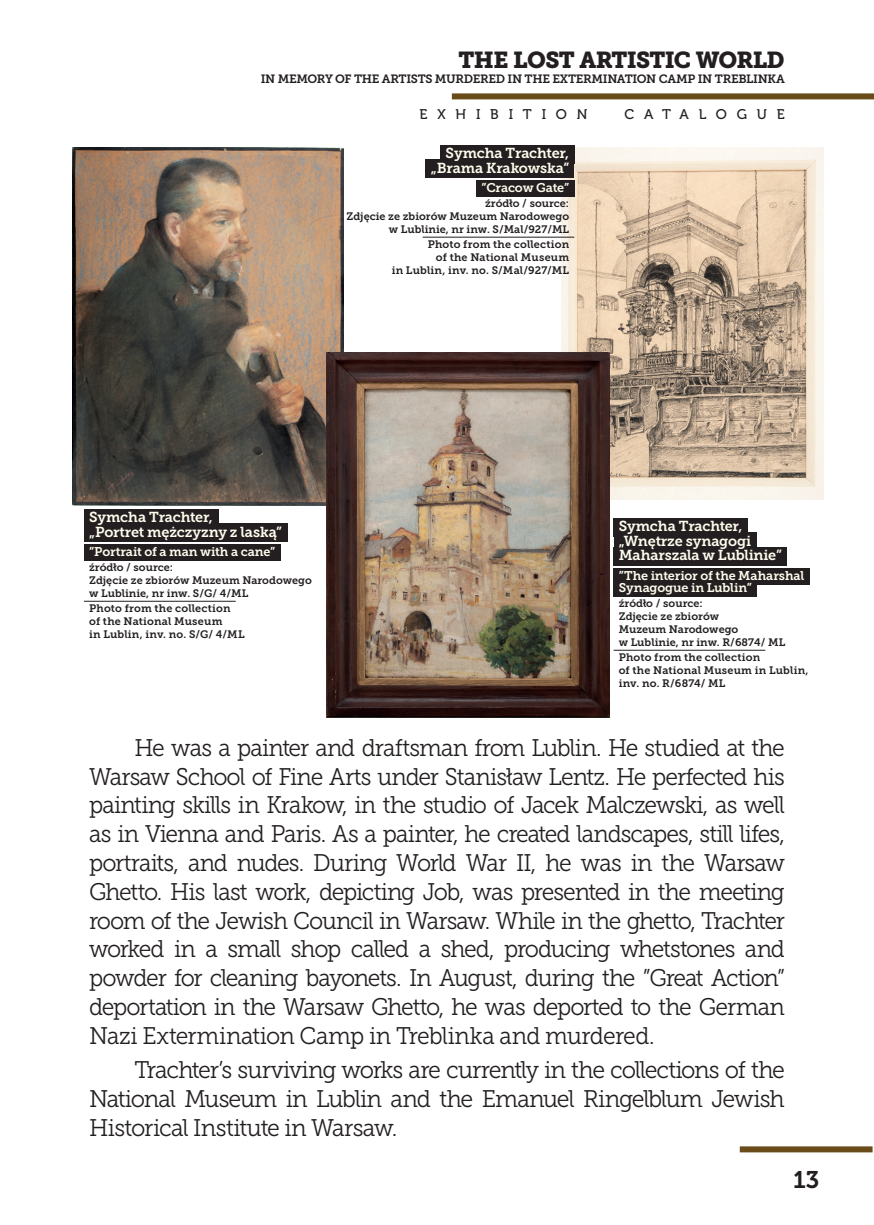
<style>
.page{position:relative;width:874px;height:1225px;background:#fff}
.page>*{position:absolute;margin:0;border:0;box-sizing:border-box;transform-origin:0 0}
.t1{font:24px/28.8px "Museo Slab 300";letter-spacing:-.03em;color:#231f20;text-align:justify;scale:.95 1}
.t2{font:24px/28.8px "Museo Slab 300";letter-spacing:-.03em;color:#231f20;text-align:justify;scale:.96 1}
.t3{font:24px "Museo 700";color:#231f20}
.t4{font:23px "Museo Slab 900";letter-spacing:-.03em;color:#231f20}
.t5{font:14.4px/14.4px "Museo Slab 700";letter-spacing:-.01em;color:#fffdee}
.t6{font:14px "Museo 500";letter-spacing:.7em;color:#231f20}
.t7{font:12.6px/12.6px "Museo Slab 700";letter-spacing:-.01em;color:#fffdee}
.t8{font:12px "Museo Slab 700";letter-spacing:-.025em;color:#231f20}
.t9{font:10.8px/13px "Museo Slab 700";color:#231f20}
</style>
<div class="page">
<div style="left:451px;top:93px;width:422px;height:6px;background:#6a4b1a"></div>
<div style="left:739px;top:1146px;width:133px;height:6px;background:#6a4b1a"></div>
<img style="left:561px;top:147px;width:261px;height:352px">
<div style="left:613px;top:518px;width:134px;height:18px;background:#231f20"></div>
<div style="left:613px;top:532px;width:143px;height:19px;background:#231f20"></div>
<div style="left:613px;top:547px;width:173px;height:18px;background:#231f20"></div>
<div style="left:613px;top:567px;width:196px;height:17px;background:#231f20"></div>
<div style="left:613px;top:580px;width:143px;height:17px;background:#231f20"></div>
<hr style="left:613px;top:650px;width:152px;height:1px;background:#231f20">
<div style="left:84px;top:509px;width:134px;height:18px;background:#231f20"></div>
<div style="left:84px;top:523px;width:203px;height:19px;background:#231f20"></div>
<div style="left:84px;top:544px;width:196px;height:17px;background:#231f20"></div>
<hr style="left:84px;top:601px;width:151px;height:1px;background:#231f20">
<img style="left:72px;top:147px;width:271px;height:358px">
<img style="left:326px;top:353px;width:283px;height:365px">
<div style="left:440px;top:145px;width:134px;height:18px;background:#231f20"></div>
<div style="left:425px;top:159px;width:149px;height:19px;background:#231f20"></div>
<div style="left:476px;top:180px;width:98px;height:17px;background:#231f20"></div>
<hr style="left:422px;top:237px;width:152px;height:1px;background:#231f20">
<p class="t4" style="left:458px;top:47px;width:327px">THE LOST ARTISTIC WORLD</p>
<p class="t8" style="left:261px;top:72px;width:525px">IN MEMORY OF THE ARTISTS MURDERED IN THE EXTERMINATION CAMP IN TREBLINKA</p>
<p class="t6" style="left:419px;top:107px;width:169px">EXHIBITION</p>
<p class="t6" style="left:624px;top:107px;width:162px">CATALOGUE</p>
<p class="t5" style="left:430px;top:146px;width:140px;text-align:right">Symcha Trachter, „Brama Krakowska”</p>
<p class="t7" style="left:481px;top:182px;width:89px">”Cracow Gate”</p>
<p class="t9" style="left:346px;top:197px;width:224px;text-align:right">źródło / source:<br>Zdjęcie ze zbiorów Muzeum Narodowego w Lublinie, nr inw. S/Mal/927/ML</p>
<p class="t9" style="left:391px;top:237px;width:179px;text-align:right">Photo from the collection<br>of the National Museum<br>in Lublin, inv. no. S/Mal/927/ML</p>
<p class="t5" style="left:89px;top:510px;width:194px">Symcha Trachter,<br>„Portret mężczyzny z laską”</p>
<p class="t7" style="left:89px;top:545px;width:187px">”Portrait of a man with a cane”</p>
<p class="t9" style="left:89px;top:561px;width:224px">źródło / source:<br>Zdjęcie ze zbiorów Muzeum Narodowego w Lublinie, nr inw. S/G/ 4/ML</p>
<p class="t9" style="left:89px;top:601px;width:157px">Photo from the collection<br>of the National Museum<br>in Lublin, inv. no. S/G/ 4/ML</p>
<p class="t5" style="left:618px;top:519px;width:164px">Symcha Trachter, „Wnętrze synagogi<br>Maharszala w Lublinie”</p>
<p class="t7" style="left:618px;top:569px;width:187px">”The interior of the Maharshal<br>Synagogue in Lublin”</p>
<p class="t9" style="left:618px;top:597px;width:168px">źródło / source:<br>Zdjęcie ze zbiorów<br>Muzeum Narodowego<br>w Lublinie, nr inw. R/6874/ ML</p>
<p class="t9" style="left:618px;top:650px;width:191px">Photo from the collection<br>of the National Museum in Lublin, inv. no. R/6874/ ML</p>
<p class="t1" style="left:89px;top:733px;width:733px;text-indent:45px">He was a painter and draftsman from Lublin. He studied at the Warsaw School of Fine Arts under Stanisław Lentz. He perfected his painting skills in Krakow, in the studio of Jacek Malczewski, as well as in Vienna and Paris. As a painter, he created landscapes, still lifes, portraits, and nudes. During World War II, he was in the Warsaw Ghetto. His last work, depicting Job, was presented in the meeting room of the Jewish Council in Warsaw. While in the ghetto, Trachter worked in a small shop called a shed, producing whetstones and powder for cleaning bayonets. In August, during the ”Great Action” deportation in the Warsaw Ghetto, he was deported to the German Nazi Extermination Camp in Treblinka and murdered.</p>
<p class="t2" style="left:89px;top:1055px;width:726px;text-indent:45px">Trachter’s surviving works are currently in the collections of the National Museum in Lublin and the Emanuel Ringelblum Jewish Historical Institute in Warsaw.</p>
<p class="t3" style="left:792px;top:1166px;width:28px">13</p>
</div>
